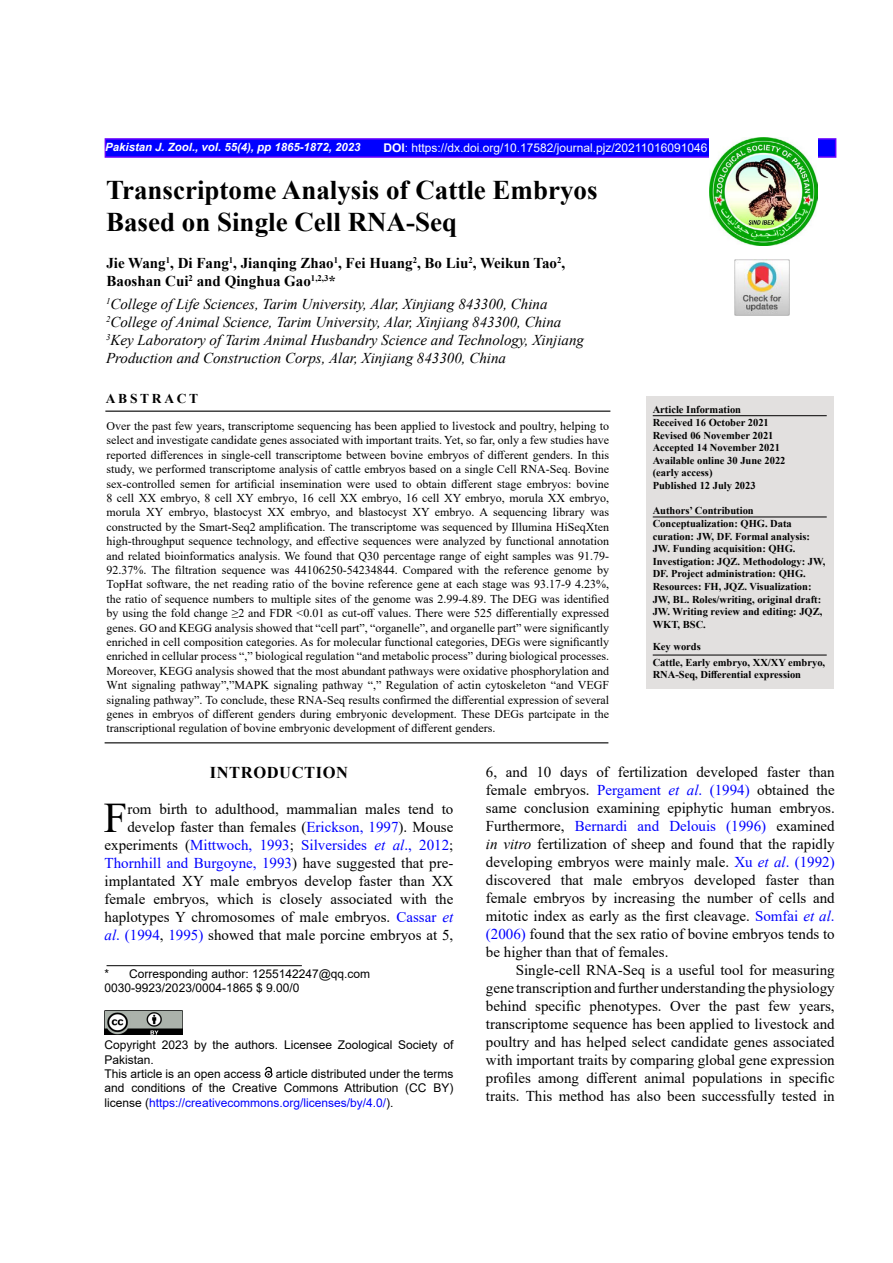
<style>
.page{position:relative;width:893px;height:1263px;background:#fff}
.page>*{position:absolute;margin:0;border:0;box-sizing:border-box;transform-origin:0 0}
.t1{font:42.15px "Times New Roman";color:#000}
.t2{font:700 27px/32.4px "Times New Roman";color:#000}
.t3{font:700 16.5px "Times New Roman";letter-spacing:.035em;color:#000}
.t4{font:15px/18px "Times New Roman";color:#000;text-align:justify}
.t5{font:italic 15px/18px "Times New Roman";color:#000}
.t6{font:700 15px/18px "Times New Roman";color:#000}
.t7{font:700 13.5px "Times New Roman";letter-spacing:.2em;color:#000}
.t8{font:12px/14.4px "Times New Roman";color:#000;text-align:justify}
.t9{font:12px/14.4px "Arial";color:#000}
.t10{font:12px "Arial";color:#fff}
.t11{font:italic 700 11.4px "Arial";color:#fff}
.t12{font:700 10.5px/12.6px "Times New Roman";color:#000}
.s1{font-weight:700}
.s2{color:#00f}
.s3{font-style:italic;color:#00f}
.s4{font-style:italic}
</style>
<div class="page">
<div style="left:105px;top:138px;width:731px;height:20px;background:#00f;border:2px solid #60f"></div>
<img style="left:709px;top:138px;width:108px;height:108px">
<div style="left:646px;top:396px;width:187px;height:293px;background:#e2e0df"></div>
<hr style="left:653px;top:517px;width:174px;height:1px;background:#000">
<hr style="left:105px;top:411px;width:505px;height:1px;background:#000">
<hr style="left:105px;top:742px;width:503px;height:1px;background:#000">
<hr style="left:653px;top:415px;width:174px;height:1px;background:#000">
<img style="left:105px;top:1010px;width:77px;height:25px">
<svg style="left:265px;top:1067px;width:7px;height:11px"></svg>
<hr style="left:107px;top:965px;width:195px;height:1px;background:#000">
<hr style="left:653px;top:655px;width:174px;height:1px;background:#000">
<img style="left:734px;top:260px;width:56px;height:55px">
<p class="t11" style="left:105px;top:139px;width:257px">Pakistan J. Zool., vol. 55(4), pp 1865-1872, 2023</p>
<p class="t10" style="left:383px;top:139px;width:325px"><span class="s1">DOI</span>: https://dx.doi.org/10.17582/journal.pjz/20211016091046</p>
<h2 class="t2" style="left:106px;top:173px;width:493px">Transcriptome Analysis of Cattle Embryos<br>Based on Single Cell RNA-Seq</h2>
<p class="t6" style="left:106px;top:254px;width:460px">Jie Wang<sup>1</sup>, Di Fang<sup>1</sup>, Jianqing Zhao<sup>1</sup>, Fei Huang<sup>2</sup>, Bo Liu<sup>2</sup>, Weikun Tao<sup>2</sup>,<br>Baoshan Cui<sup>2</sup> and Qinghua Gao<sup>1,2,3</sup>*</p>
<p class="t5" style="left:106px;top:294px;width:479px"><sup>1</sup>College of Life Sciences, Tarim University, Alar, Xinjiang 843300, China <sup>2</sup>College of Animal Science, Tarim University, Alar, Xinjiang 843300, China <sup>3</sup>Key Laboratory of Tarim Animal Husbandry Science and Technology, Xinjiang Production and Construction Corps, Alar, Xinjiang 843300, China</p>
<p class="t7" style="left:106px;top:388px;width:94px">ABSTRACT</p>
<p class="t12" style="left:653px;top:403px;width:134px">Article Information<br>Received 16 October 2021<br>Revised 06 November 2021<br>Accepted 14 November 2021<br>Available online 30 June 2022 (early access)<br>Published 12 July 2023</p>
<p class="t12" style="left:653px;top:504px;width:174px">Authors’ Contribution<br>Conceptualization: QHG. Data curation: JW, DF. Formal analysis:<br>JW. Funding acquisition: QHG.<br>Investigation: JQZ. Methodology: JW,<br>DF. Project administration: QHG.<br>Resources: FH, JQZ. Visualization:<br>JW, BL. Roles/writing, original draft:<br>JW. Writing review and editing: JQZ,<br>WKT, BSC.</p>
<p class="t12" style="left:653px;top:638px;width:174px;line-height:15.6px">Key words<br>Cattle, Early embryo, XX/XY embryo,</p>
<p class="t12" style="left:653px;top:668px;width:150px">RNA-Seq, Differential expression</p>
<p class="t8" style="left:107px;top:418px;width:504px">Over the past few years, transcriptome sequencing has been applied to livestock and poultry, helping to select and investigate candidate genes associated with important traits. Yet, so far, only a few studies have reported differences in single-cell transcriptome between bovine embryos of different genders. In this study, we performed transcriptome analysis of cattle embryos based on a single Cell RNA-Seq. Bovine sex-controlled semen for artificial insemination were used to obtain different stage embryos: bovine 8 cell XX embryo, 8 cell XY embryo, 16 cell XX embryo, 16 cell XY embryo, morula XX embryo, morula XY embryo, blastocyst XX embryo, and blastocyst XY embryo. A sequencing library was constructed by the Smart-Seq2 amplification. The transcriptome was sequenced by Illumina HiSeqXten high-throughput sequence technology, and effective sequences were analyzed by functional annotation and related bioinformatics analysis. We found that Q30 percentage range of eight samples was 91.79- 92.37%. The filtration sequence was 44106250-54234844. Compared with the reference genome by TopHat software, the net reading ratio of the bovine reference gene at each stage was 93.17-9 4.23%, the ratio of sequence numbers to multiple sites of the genome was 2.99-4.89. The DEG was identified by using the fold change ≥2 and FDR &lt;0.01 as cut-off values. There were 525 differentially expressed genes. GO and KEGG analysis showed that “cell part”, “organelle”, and organelle part” were significantly enriched in cell composition categories. As for molecular functional categories, DEGs were significantly enriched in cellular process “,” biological regulation “and metabolic process” during biological processes.<br>Moreover, KEGG analysis showed that the most abundant pathways were oxidative phosphorylation and Wnt signaling pathway”,”MAPK signaling pathway “,” Regulation of actin cytoskeleton “and VEGF signaling pathway”. To conclude, these RNA-Seq results confirmed the differential expression of several genes in embryos of different genders during embryonic development. These DEGs partcipate in the transcriptional regulation of bovine embryonic development of different genders.</p>
<h3 class="t3" style="left:210px;top:760px;width:140px">INTRODUCTION</h3>
<h1 class="t1" style="left:104px;top:788px;width:25px">F</h1>
<p class="t4" style="left:486px;top:762px;width:350px">6, and 10 days of fertilization developed faster than female embryos. <span class="s2">Pergament</span> <span class="s3">et al</span><span class="s2">. (1994)</span> obtained the same conclusion examining epiphytic human embryos.<br>Furthermore, <span class="s2">Bernardi and Delouis (1996)</span> examined <span class="s4">in vitro</span> fertilization of sheep and found that the rapidly developing embryos were mainly male. <span class="s2">Xu</span> <span class="s3">et al</span><span class="s2">. (1992) </span>discovered that male embryos developed faster than female embryos by increasing the number of cells and mitotic index as early as the first cleavage. <span class="s2">Somfai</span> <span class="s3">et al</span><span class="s2">. (2006)</span> found that the sex ratio of bovine embryos tends to be higher than that of females.</p>
<p class="t4" style="left:486px;top:960px;width:350px;text-indent:30px">Single-cell RNA-Seq is a useful tool for measuring gene transcription and further understanding the physiology behind specific phenotypes. Over the past few years, transcriptome sequence has been applied to livestock and poultry and has helped select candidate genes associated with important traits by comparing global gene expression profiles among different animal populations in specific traits. This method has also been successfully tested in</p>
<p class="t4" style="left:105px;top:799px;width:350px;text-align:right">rom birth to adulthood, mammalian males tend to develop faster than females (<span class="s2">Erickson, 1997</span>). Mouse experiments (<span class="s2">Mittwoch, 1993</span>; <span class="s2">Silversides</span> <span class="s3">et al</span><span class="s2">., 2012</span>; <span class="s2">Thornhill and Burgoyne, 1993</span>) have suggested that pre&shy;implantated XY male embryos develop faster than XX female embryos, which is closely associated with the haplotypes Y chromosomes of male embryos. <span class="s2">Cassar</span> <span class="s3">et al</span><span class="s2">. (1994</span>, <span class="s2">1995)</span> showed that male porcine embryos at 5,</p>
<p class="t9" style="left:105px;top:966px;width:267px">* Corresponding author: 1255142247@qq.com<br>0030-9923/2023/0004-1865 $ 9.00/0</p>
<p class="t9" style="left:105px;top:1038px;width:350px">Copyright 2023 by the authors. Licensee Zoological Society of Pakistan.<br>This article is an open access article distributed under the terms and conditions of the Creative Commons Attribution (CC BY) license (<span class="s2">https://creativecommons.org/licenses/by/4.0/</span>).</p>
</div>
